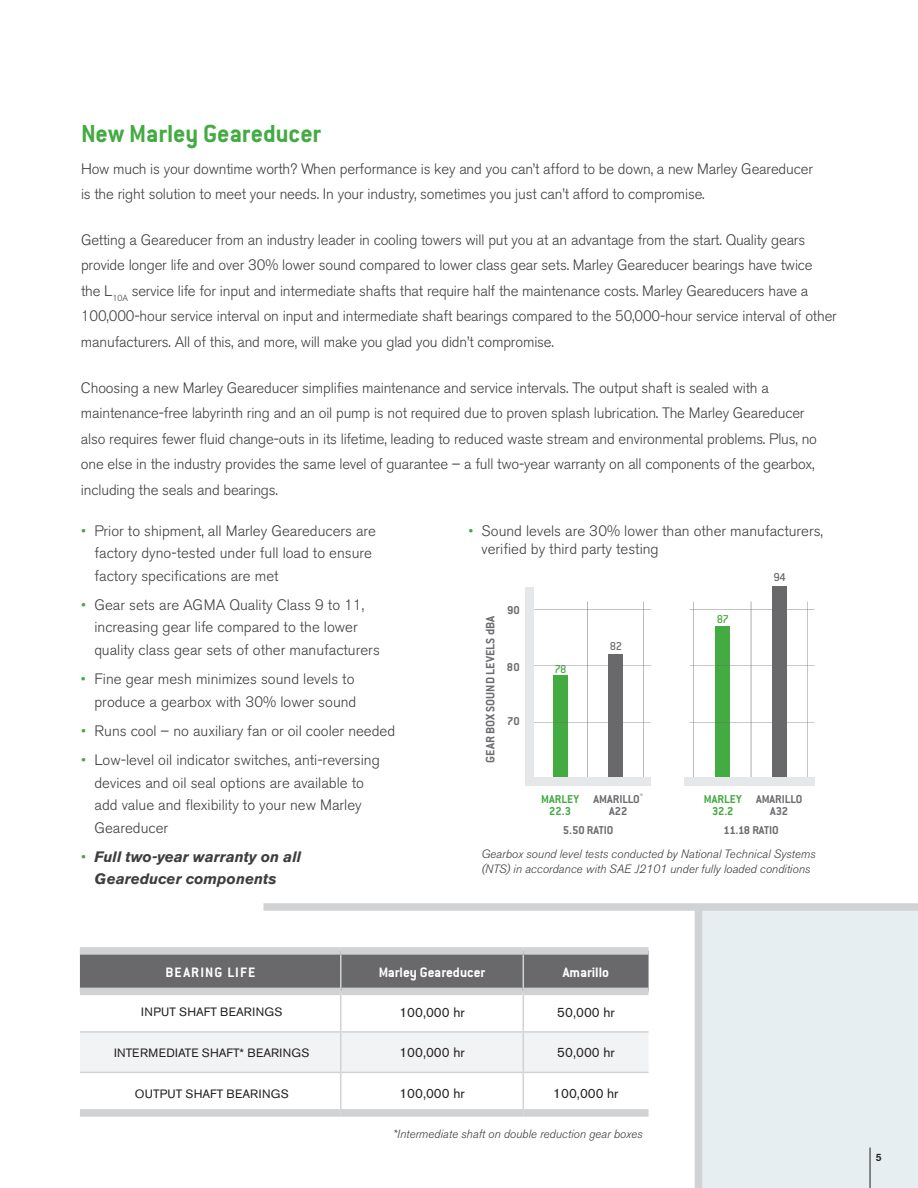
<style>
.page{position:relative;width:918px;height:1188px;background:#fff}
.page>*{position:absolute;margin:0;border:0;box-sizing:border-box;transform-origin:0 0}
.t1{font:700 27px "Conduit ITC";letter-spacing:-.005em;color:#44aa42}
.t2{font:300 15px/25.5px "Akzidenz Grotesk BE";letter-spacing:-.01em;color:#3e3e3f}
.t3{font:italic 700 15px/22.5px "Akzidenz Grotesk BE";color:#3e3e3f}
.t4{font:700 15px "Conduit ITC";color:#fff}
.t5{font:700 15px "Conduit ITC";letter-spacing:.075em;color:#fff}
.t6{font:13.5px "Akzidenz Grotesk BE";color:#231f20}
.t7{font:700 13.35px "Conduit ITC";color:#6c6d70}
.t8{font:700 12.45px/12.5px "Conduit ITC";color:#6c6d70;text-align:center}
.t9{font:700 12.45px/12.5px "Conduit ITC";color:#44aa42;text-align:center}
.t10{font:500 12.45px "Conduit ITC";color:#44aa42}
.t11{font:500 12.45px "Conduit ITC";color:#6c6d70}
.t12{font:500 12.45px "Conduit ITC";color:#69696c}
.t13{font:italic 300 12px/14.4px "Akzidenz Grotesk BE";color:#3e3e3f}
.t14{font:12px "Akzidenz Grotesk BE";letter-spacing:.02em;color:#231f20}
.t15{font:500 10.5px "Akzidenz Grotesk BE";color:#231f20}
.s1{color:#44aa42}
.s2{font-weight:300;font-style:normal;color:#44aa42}
</style>
<div class="page">
<div style="left:702px;top:911px;width:216px;height:277px;background:#e6eef2"></div>
<hr style="left:693px;top:602px;width:1px;height:178px;background:#6c6d70">
<div style="left:554px;top:676px;width:14px;height:101px;background:#44aa42"></div>
<div style="left:609px;top:655px;width:14px;height:128px;background:#69696c"></div>
<hr style="left:529px;top:722px;width:122px;height:1px;background:#6c6d70">
<hr style="left:529px;top:666px;width:122px;height:1px;background:#6c6d70">
<hr style="left:529px;top:609px;width:122px;height:1px;background:#6c6d70">
<hr style="left:587px;top:602px;width:1px;height:178px;background:#6c6d70">
<hr style="left:643px;top:602px;width:1px;height:178px;background:#6c6d70">
<div style="left:773px;top:586px;width:14px;height:197px;background:#69696c"></div>
<div style="left:715px;top:627px;width:15px;height:152px;background:#44aa42"></div>
<hr style="left:690px;top:722px;width:124px;height:1px;background:#6c6d70">
<hr style="left:690px;top:666px;width:125px;height:1px;background:#6c6d70">
<hr style="left:690px;top:609px;width:124px;height:1px;background:#6c6d70">
<hr style="left:807px;top:602px;width:1px;height:178px;background:#6c6d70">
<hr style="left:751px;top:602px;width:1px;height:178px;background:#6c6d70">
<div style="left:684px;top:778px;width:130px;height:8px;background:#e6e7e9"></div>
<div style="left:526px;top:778px;width:125px;height:8px;background:#e6e7e9"></div>
<div style="left:525px;top:588px;width:9px;height:195px;background:#e6e7e9"></div>
<div style="left:80px;top:955px;width:569px;height:33px;background:#69696c"></div>
<div style="left:80px;top:1033px;width:569px;height:39px;background:#f2f3f4"></div>
<div style="left:80px;top:947px;width:261px;height:8px;background:#d1d2d4"></div>
<div style="left:341px;top:947px;width:182px;height:8px;background:#d1d2d4"></div>
<div style="left:523px;top:947px;width:126px;height:8px;background:#d1d2d4"></div>
<div style="left:80px;top:988px;width:260px;height:7px;background:#d1d2d4"></div>
<div style="left:342px;top:988px;width:181px;height:7px;background:#d1d2d4"></div>
<div style="left:524px;top:988px;width:125px;height:7px;background:#d1d2d4"></div>
<hr style="left:523px;top:955px;width:1px;height:36px;background:#d1d2d4">
<hr style="left:340px;top:991px;width:2px;height:40px;background:#d1d2d4">
<hr style="left:523px;top:991px;width:1px;height:40px;background:#d1d2d4">
<hr style="left:80px;top:1031px;width:261px;height:2px;background:#d1d2d4">
<hr style="left:341px;top:1031px;width:182px;height:2px;background:#d1d2d4">
<hr style="left:340px;top:1033px;width:2px;height:39px;background:#d1d2d4">
<hr style="left:523px;top:1031px;width:126px;height:2px;background:#d1d2d4">
<hr style="left:523px;top:1033px;width:1px;height:39px;background:#d1d2d4">
<hr style="left:80px;top:1072px;width:261px;height:1px;background:#d1d2d4">
<hr style="left:341px;top:1072px;width:182px;height:1px;background:#d1d2d4">
<hr style="left:340px;top:1073px;width:2px;height:36px;background:#d1d2d4">
<hr style="left:523px;top:1072px;width:126px;height:1px;background:#d1d2d4">
<hr style="left:523px;top:1073px;width:1px;height:36px;background:#d1d2d4">
<hr style="left:340px;top:955px;width:2px;height:36px;background:#d1d2d4">
<div style="left:80px;top:1109px;width:261px;height:8px;background:#d1d2d4"></div>
<div style="left:341px;top:1109px;width:182px;height:8px;background:#d1d2d4"></div>
<div style="left:523px;top:1109px;width:126px;height:8px;background:#d1d2d4"></div>
<div style="left:264px;top:903px;width:654px;height:8px;background:#d1d2d4"></div>
<div style="left:695px;top:907px;width:7px;height:281px;background:#d1d2d4"></div>
<hr style="left:870px;top:1148px;width:1px;height:40px;background:#231f20">
<h1 class="t1" style="left:81px;top:118px;width:241px">New Marley Geareducer</h1>
<p class="t2" style="left:81px;top:156px;width:734px">How much is your downtime worth? When performance is key and you can’t afford to be down, a new Marley Geareducer is the right solution to meet your needs. In your industry, sometimes you just can’t afford to compromise.</p>
<p class="t2" style="left:81px;top:227px;width:757px">Getting a Geareducer from an industry leader in cooling towers will put you at an advantage from the start. Quality gears provide longer life and over 30% lower sound compared to lower class gear sets. Marley Geareducer bearings have twice<br>the L <sub>10A</sub> service life for input and intermediate shafts that require half the maintenance costs. Marley Geareducers have a 100,000-hour service interval on input and intermediate shaft bearings compared to the 50,000-hour service interval of other manufacturers. All of this, and more, will make you glad you didn’t compromise.</p>
<p class="t2" style="left:81px;top:375px;width:738px">Choosing a new Marley Geareducer simplifies maintenance and service intervals. The output shaft is sealed with a maintenance-free labyrinth ring and an oil pump is not required due to proven splash lubrication. The Marley Geareducer also requires fewer fluid change-outs in its lifetime, leading to reduced waste stream and environmental problems. Plus, no one else in the industry provides the same level of guarantee – a full two-year warranty on all components of the gearbox, including the seals and bearings.</p>
<p class="t2" style="left:94px;top:520px;width:283px;line-height:22.5px;text-indent:-14px"><span class="s1">•</span> Prior to shipment, all Marley Geareducers are factory dyno-tested under full load to ensure factory specifications are met</p>
<p class="t2" style="left:94px;top:594px;width:287px;line-height:22.5px;text-indent:-13px"><span class="s1">•</span> Gear sets are AGMA Quality Class 9 to 11, increasing gear life compared to the lower quality class gear sets of other manufacturers</p>
<p class="t2" style="left:81px;top:668px;width:277px;line-height:22.5px;text-align:right"><span class="s1">•</span> Fine gear mesh minimizes sound levels to produce a gearbox with 30% lower sound</p>
<p class="t2" style="left:81px;top:718px;width:316px"><span class="s1">•</span> Runs cool – no auxiliary fan or oil cooler needed</p>
<p class="t2" style="left:95px;top:749px;width:287px;line-height:22.5px;text-indent:-14px"><span class="s1">•</span> Low-level oil indicator switches, anti-reversing devices and oil seal options are available to add value and flexibility to your new Marley Geareducer</p>
<p class="t3" style="left:94px;top:845px;width:208px;text-indent:-13px"><span class="s2">•</span> Full two-year warranty on all<br>Geareducer components</p>
<p class="t2" style="left:481px;top:522px;width:343px;line-height:18px;text-indent:-13px"><span class="s1">•</span> Sound levels are 30% lower than other manufacturers, verified by third party testing</p>
<p class="t7" style="left:482px;top:763px;width:149px;rotate:-90deg">GEAR BOX SOUND LEVELS dBA</p>
<p class="t8" style="left:507px;top:603px;width:14px">90</p>
<p class="t8" style="left:507px;top:661px;width:14px">80</p>
<p class="t10" style="left:555px;top:662px;width:14px">78</p>
<p class="t8" style="left:507px;top:715px;width:14px">70</p>
<p class="t11" style="left:610px;top:639px;width:14px">82</p>
<p class="t9" style="left:541px;top:792px;width:39px">MARLEY<br>22.3</p>
<p class="t8" style="left:594px;top:792px;width:51px">AMARILLO<sup>®<br></sup>A22</p>
<p class="t8" style="left:563px;top:824px;width:52px">5.50 RATIO</p>
<p class="t10" style="left:717px;top:612px;width:14px">87</p>
<p class="t12" style="left:773px;top:571px;width:14px">94</p>
<p class="t9" style="left:704px;top:792px;width:39px">MARLEY<br>32.2</p>
<p class="t8" style="left:756px;top:792px;width:48px">AMARILLO<br>A32</p>
<p class="t8" style="left:724px;top:824px;width:57px">11.18 RATIO</p>
<p class="t13" style="left:482px;top:847px;width:336px">Gearbox sound level tests conducted by National Technical Systems (NTS) in accordance with SAE J2101 under fully loaded conditions</p>
<p class="t5" style="left:165px;top:963px;width:91px">BEARING LIFE</p>
<p class="t4" style="left:379px;top:963px;width:108px">Marley Geareducer</p>
<p class="t4" style="left:563px;top:963px;width:48px">Amarillo</p>
<p class="t14" style="left:141px;top:1005px;width:95px">INPUT SHAFT BEARI</p>
<p class="t14" style="left:256px;top:1005px;width:26px">NGS</p>
<p class="t6" style="left:399px;top:1004px;width:67px">100,000 HR</p>
<p class="t6" style="left:557px;top:1004px;width:59px">50,000 HR</p>
<p class="t14" style="left:114px;top:1045px;width:21px">INTER</p>
<p class="t14" style="left:149px;top:1045px;width:13px">MEDIATE</p>
<p class="t14" style="left:202px;top:1045px;width:61px">SHAFT* BEARI</p>
<p class="t14" style="left:283px;top:1045px;width:26px">NGS</p>
<p class="t6" style="left:399px;top:1044px;width:67px">100,000 HR</p>
<p class="t6" style="left:557px;top:1044px;width:59px">50,000 HR</p>
<p class="t14" style="left:135px;top:1086px;width:107px">OUTPUT SHAFT BEARI</p>
<p class="t14" style="left:262px;top:1086px;width:26px">NGS</p>
<p class="t6" style="left:399px;top:1085px;width:67px">100,000 HR</p>
<p class="t6" style="left:553px;top:1085px;width:67px">100,000 HR</p>
<p class="t13" style="left:393px;top:1127px;width:251px">*Intermediate shaft on double reduction gear boxes</p>
<p class="t15" style="left:876px;top:1151px;width:7px">5</p>
</div>
